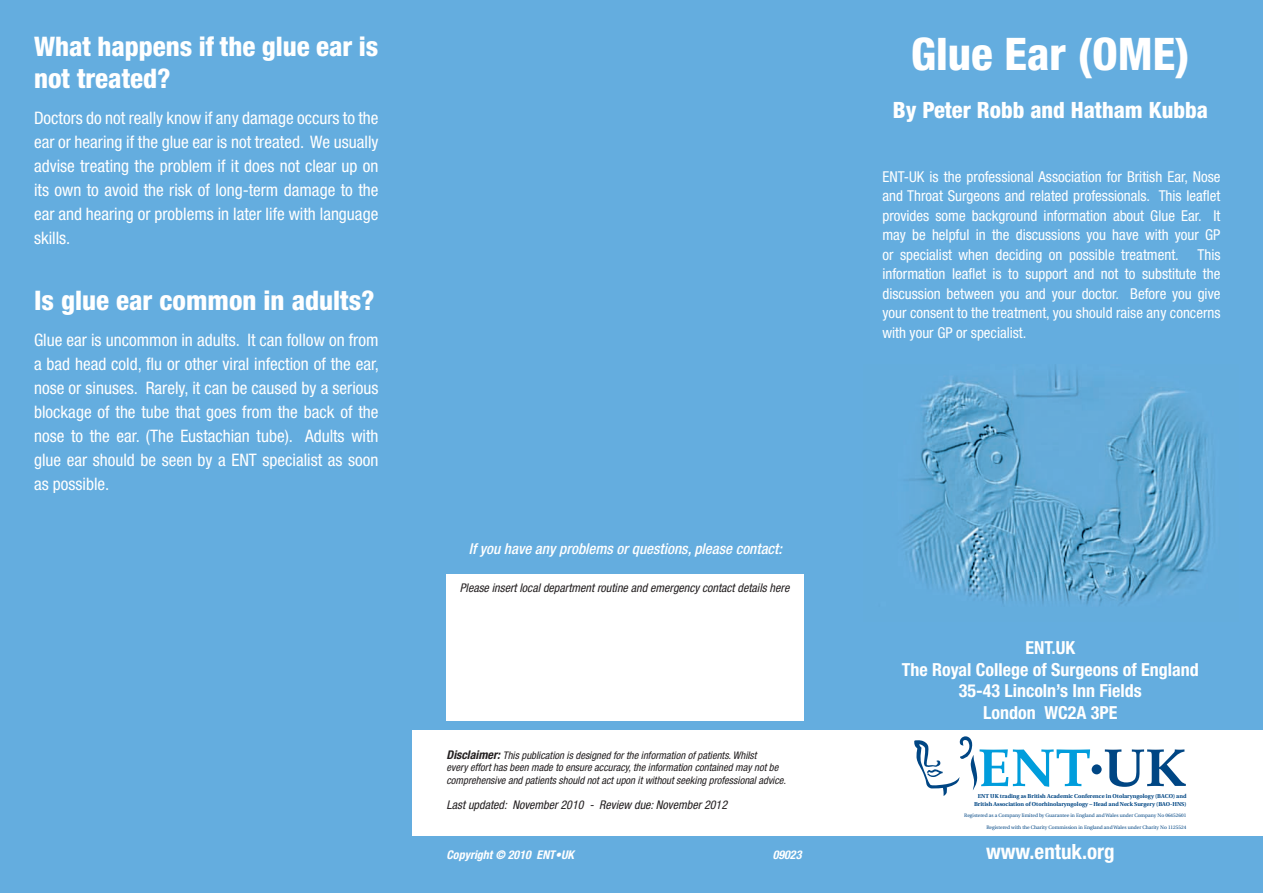
<style>
.page{position:relative;width:1263px;height:893px;background:#64addf}
.page>*{position:absolute;margin:0;border:0;box-sizing:border-box;transform-origin:0 0}
.t1{font:800 condensed 45px "Helvetica Neue";color:#fff}
.t2{font:800 condensed 27px/32.4px "Helvetica Neue";color:#fff}
.t3{font:800 condensed 22.5px "Helvetica Neue";color:#fff}
.t4{font:700 condensed 21px "Helvetica Neue";color:#fff}
.t5{font:700 condensed 18px/21.6px "Helvetica Neue";color:#fff;text-align:center}
.t6{font:condensed 17.25px/24px "Helvetica Neue";color:#fff;text-align:justify}
.t7{font:condensed 15px/19.5px "Helvetica Neue";color:#fff;text-align:justify}
.t8{font:italic 500 condensed 15px "Helvetica Neue";color:#fff}
.t9{font:italic condensed 12px "Helvetica Neue";color:#231f20}
.t10{font:italic 700 condensed 12px "Helvetica Neue";color:#fff}
.t11{font:italic condensed 10.5px/12.6px "Helvetica Neue";color:#231f20}
.t12{font:700 5.7px/8.6px "Utopia";color:#004684;text-align:right}
.t13{font:4.95px "Utopia";color:#004684}
.s1{font-weight:700;font-size:12px}
</style>
<div class="page">
<img style="left:903px;top:366px;width:309px;height:240px">
<div style="left:412px;top:730px;width:851px;height:105px;background:#fff"></div>
<svg style="left:914px;top:736px;width:176px;height:60px"></svg>
<div style="left:1092px;top:764px;width:10px;height:10px;background:#004684;border-radius:50%"></div>
<svg style="left:1105px;top:749px;width:81px;height:38px"></svg>
<div style="left:446px;top:574px;width:358px;height:147px;background:#fff"></div>
<h2 class="t2" style="left:34px;top:30px;width:346px">What happens if the glue ear is not treated?</h2>
<p class="t6" style="left:34px;top:106px;width:346px">Doctors do not really know if any damage occurs to the ear or hearing if the glue ear is not treated. We usually advise treating the problem if it does not clear up on its own to avoid the risk of long-term damage to the ear and hearing or problems in later life with language skills.</p>
<h2 class="t2" style="left:34px;top:284px;width:342px">Is glue ear common in adults?</h2>
<p class="t6" style="left:34px;top:328px;width:347px">Glue ear is uncommon in adults. It can follow on from a bad head cold, flu or other viral infection of the ear, nose or sinuses. Rarely, it can be caused by a serious blockage of the tube that goes from the back of the nose to the ear. (The Eustachian tube). Adults with glue ear should be seen by a ENT specialist as soon as possible.</p>
<p class="t8" style="left:469px;top:540px;width:315px">If you have any problems or questions, please contact:</p>
<p class="t9" style="left:460px;top:581px;width:331px">Please insert local department routine and emergency contact details here</p>
<p class="t11" style="left:446px;top:749px;width:341px"><span class="s1">Disclaimer:</span> This publication is designed for the information of patients. Whilst<br>every effort has been made to ensure accuracy, the information contained may not be comprehensive and patients should not act upon it without seeking professional advice.</p>
<p class="t9" style="left:446px;top:798px;width:282px">Last updated: November 2010 - Review due: November 2012</p>
<p class="t10" style="left:446px;top:847px;width:129px">Copyright © 2010 ENT•UK</p>
<p class="t10" style="left:773px;top:847px;width:30px">09023</p>
<h1 class="t1" style="left:911px;top:27px;width:280px">Glue Ear (OME)</h1>
<h3 class="t3" style="left:893px;top:96px;width:317px">By Peter Robb and Hatham Kubba</h3>
<p class="t7" style="left:882px;top:167px;width:340px">ENT-UK is the professional Association for British Ear, Nose and Throat Surgeons and related professionals. This leaflet provides some background information about Glue Ear. It may be helpful in the discussions you have with your GP or specialist when deciding on possible treatment. This information leaflet is to support and not to substitute the discussion between you and your doctor. Before you give your consent to the treatment, you should raise any concerns with your GP or specialist.</p>
<p class="t5" style="left:902px;top:636px;width:298px">ENT.UK<br>The Royal College of Surgeons of England<br>35-43 Lincoln’s Inn Fields<br>London WC2A 3PE</p>
<p class="t12" style="left:974px;top:792px;width:214px">ENT UK trading as British Academic Conference in Otolaryngology (BACO) and<br>British Association of Otorhinolaryngology – Head and Neck Surgery (BAO-HNS)</p>
<p class="t13" style="left:964px;top:813px;width:224px">Registered as a Company limited by Guarantee in England and Wales under Company No 06452601</p>
<p class="t13" style="left:986px;top:825px;width:201px">Registered with the Charity Commission in England and Wales under Charity No 1125524</p>
<p class="t4" style="left:986px;top:839px;width:130px">www.entuk.org</p>
</div>
